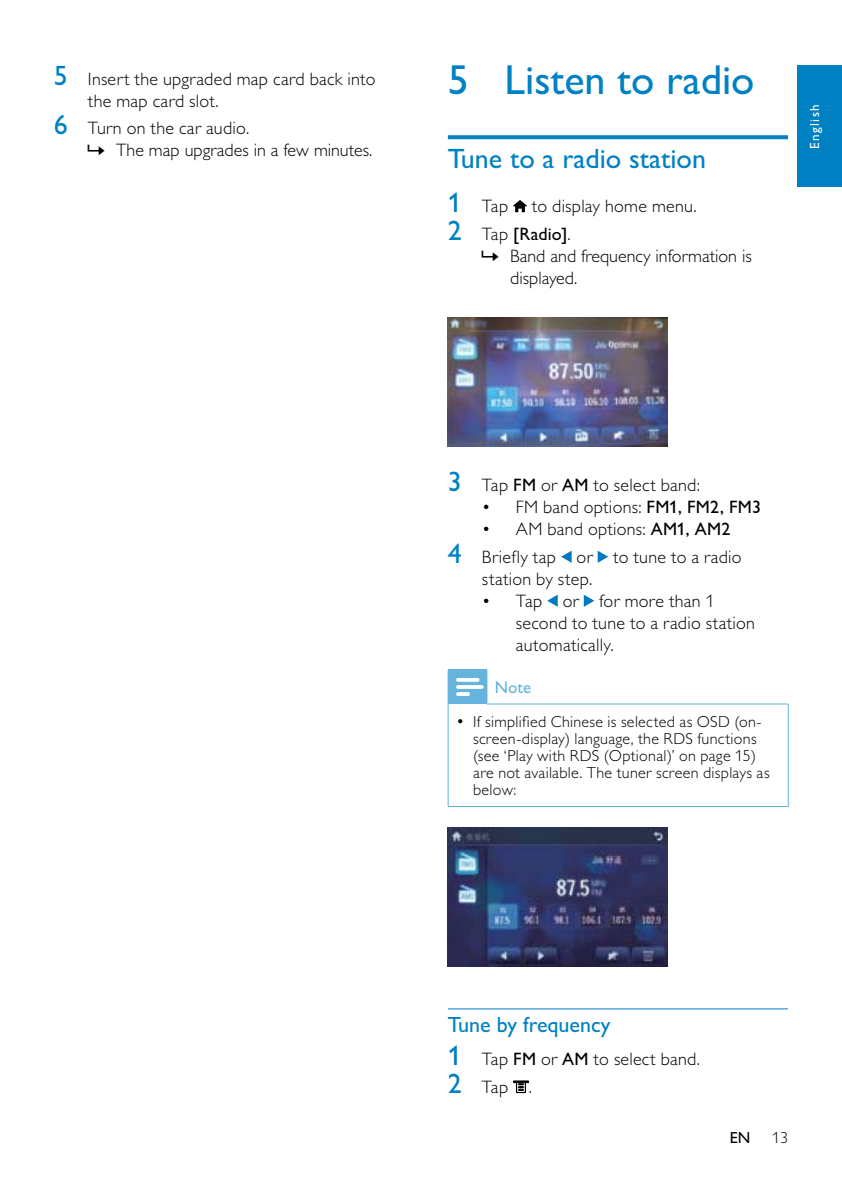
<style>
.page{position:relative;width:842px;height:1190px;background:#fff}
.page>*{position:absolute;margin:0;border:0;box-sizing:border-box;transform-origin:0 0}
.t1{font:42px "Gill Sans Alt One WGL";color:#0081c4}
.t2{font:28px "Gill Sans Alt One WGL";color:#0081c4}
.t3{font:22px "Gill Sans Alt One WGL";color:#0081c4}
.t4{font:18px/22px "Gill Sans Alt One WGL Light";letter-spacing:.015em;color:#000}
.t5{font:18px "Gill Sans Alt One WGL";letter-spacing:.01em;color:#000}
.t6{font:17px "Gill Sans Alt One WGL";color:#66b3dc}
.t7{font:16px/17px "Gill Sans Alt One WGL Light";letter-spacing:.02em;color:#000}
.t8{font:16px "Gill Sans Alt One WGL";color:#000}
.t9{font:13.2px "Gill Sans Alt One WGL";letter-spacing:.1em;color:#fff}
.s1{font-family:"Gill Sans Alt One WGL";font-size:28px;color:#0081c4}
.s2{font-size:28px;color:#0081c4}
.s3{font-family:"Gill Sans Alt One WGL Light"}
.s4{font-family:"Gill Sans Alt One WGL"}
.s5{font-size:17px}
</style>
<div class="page">
<svg style="left:448px;top:135px;width:340px;height:4px"></svg>
<hr style="left:448px;top:1008px;width:340px;height:1px;background:#0081c4">
<svg style="left:513px;top:200px;width:14px;height:12px"></svg>
<svg style="left:561px;top:551px;width:11px;height:12px"></svg>
<svg style="left:598px;top:551px;width:10px;height:12px"></svg>
<svg style="left:547px;top:595px;width:11px;height:12px"></svg>
<svg style="left:584px;top:595px;width:10px;height:12px"></svg>
<div style="left:448px;top:670px;width:39px;height:34px;background:#66b3dc"></div>
<hr style="left:487px;top:670px;width:1px;height:34px;background:#66b3dc">
<hr style="left:487px;top:704px;width:302px;height:1px;background:#66b3dc">
<hr style="left:448px;top:704px;width:1px;height:102px;background:#66b3dc">
<hr style="left:788px;top:704px;width:1px;height:102px;background:#66b3dc">
<hr style="left:448px;top:806px;width:341px;height:1px;background:#66b3dc">
<svg style="left:456px;top:678px;width:28px;height:18px"></svg>
<svg style="left:513px;top:1080px;width:16px;height:14px"></svg>
<img style="left:448px;top:317px;width:220px;height:130px">
<img style="left:448px;top:828px;width:220px;height:138px">
<div style="left:797px;top:65px;width:45px;height:122px;background:#0081c4"></div>
<p class="t4" style="left:88px;top:69px;width:289px;text-indent:-34px"><span class="s1">5</span> Insert the upgraded map card back into the map card slot.</p>
<p class="t4" style="left:116px;top:119px;width:258px;text-indent:-62px"><span class="s1">6</span> Turn on the car audio.<br>The map upgrades in a few minutes.</p>
<p class="t9" style="left:810px;top:149px;width:46px;rotate:-90deg">English</p>
<h1 class="t1" style="left:448px;top:66px;width:308px">5 Listen to radio</h1>
<h2 class="t2" style="left:448px;top:149px;width:260px">Tune to a radio station</h2>
<p class="t4" style="left:448px;top:197px;width:62px"><span class="s1">1</span> Tap</p>
<p class="t4" style="left:532px;top:197px;width:166px">to display home menu.</p>
<p class="t5" style="left:448px;top:228px;width:124px"><span class="s2">2</span> <span class="s3">Tap</span> [Radio]<span class="s3">.</span></p>
<p class="t4" style="left:510px;top:247px;width:243px">Band and frequency information is displayed.</p>
<p class="t4" style="left:448px;top:476px;width:254px"><span class="s1">3</span> Tap <span class="s4">FM</span> or <span class="s4">AM</span> to select band:</p>
<p class="t4" style="left:482px;top:498px;width:281px">• FM band options: <span class="s4">FM1, FM2, FM3</span></p>
<p class="t4" style="left:448px;top:517px;width:295px;line-height:27.6px;text-indent:34px">• AM band options: <span class="s4">AM1, AM2<br></span><span class="s1">4</span> Briefly tap or to tune to a radio</p>
<p class="t4" style="left:482px;top:570px;width:112px">station by step.</p>
<p class="t4" style="left:516px;top:592px;width:241px;text-indent:-34px">• Tap or for more than 1 second to tune to a radio station automatically.</p>
<p class="t6" style="left:495px;top:681px;width:38px">Note</p>
<p class="t7" style="left:473px;top:715px;width:298px;text-indent:-17px"><span class="s5">•</span> If simplified Chinese is selected as OSD (on&shy;screen-display) language, the RDS functions (see ‘Play with RDS (Optional)’ on page 15) are not available. The tuner screen displays as below:</p>
<p class="t3" style="left:448px;top:1017px;width:164px">Tune by frequency</p>
<p class="t4" style="left:448px;top:1048px;width:254px;line-height:27.6px"><span class="s1">1</span> Tap <span class="s4">FM</span> or <span class="s4">AM</span> to select band.<br><span class="s1">2</span> Tap .</p>
<p class="t8" style="left:730px;top:1133px;width:22px">EN</p>
<p class="t7" style="left:772px;top:1131px;width:17px">13</p>
</div>
